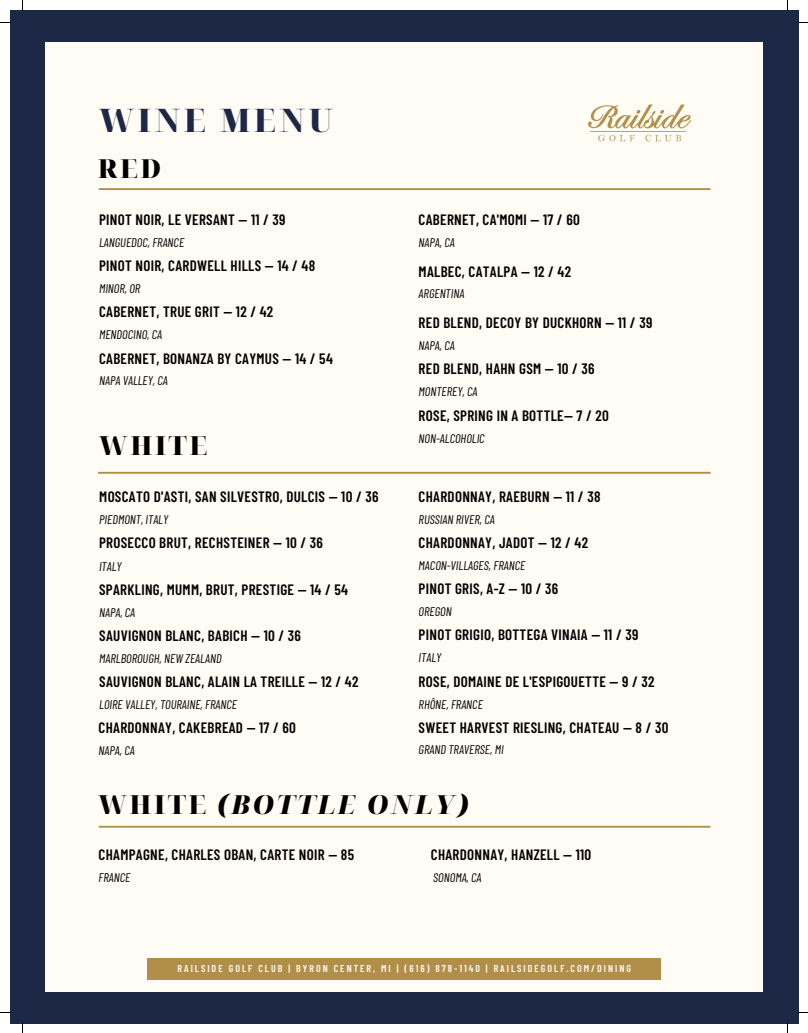
<style>
.page{position:relative;width:808px;height:1033px;background:#fff}
.page>*{position:absolute;margin:0;border:0;box-sizing:border-box;transform-origin:0 0}
.t1{font:900 32.38px "Noto Serif Display";letter-spacing:.1em;color:#1d2846}
.t2{font:italic 900 26.25px "Noto Serif Display";letter-spacing:.1em;color:#000}
.t3{font:900 26.25px "Noto Serif Display";letter-spacing:.1em;color:#000}
.t4{font:900 26.12px "Noto Serif Display";color:#000}
.t5{font:600 15px "Barlow Condensed";letter-spacing:.02em;color:#000}
.t6{font:italic 12.5px "Barlow Condensed";color:#000}
.t7{font:600 10px "Barlow Condensed";letter-spacing:.2em;color:#fffcf5}
.s1{font-style:normal}
</style>
<div class="page">
<div style="left:10px;top:10px;width:788px;height:1013px;background:#1d2846"></div>
<div style="left:46px;top:42px;width:716px;height:949px;background:#fffcf5"></div>
<img style="left:588px;top:104px;width:104px;height:38px">
<div style="left:147px;top:958px;width:513px;height:21px;background:#b18f48"></div>
<hr style="left:99px;top:188px;width:611px;height:2px;background:#b18f48">
<hr style="left:98px;top:472px;width:612px;height:2px;background:#b18f48">
<hr style="left:99px;top:825px;width:611px;height:2px;background:#b18f48">
<h1 class="t1" style="left:99px;top:98px;width:236px">WINE MENU</h1>
<h3 class="t4" style="left:98px;top:150px;width:65px">RED</h3>
<p class="t5" style="left:99px;top:210px;width:188px">PINOT NOIR, LE VERSANT — 11 / 39</p>
<p class="t5" style="left:418px;top:210px;width:163px">CABERNET, CA'MOMI — 17 / 60</p>
<p class="t6" style="left:99px;top:234px;width:87px">LANGUEDOC, FRANCE</p>
<p class="t6" style="left:418px;top:234px;width:38px">NAPA, CA</p>
<p class="t5" style="left:99px;top:256px;width:218px">PINOT NOIR, CARDWELL HILLS — 14 / 48</p>
<p class="t5" style="left:418px;top:262px;width:154px">MALBEC, CATALPA — 12 / 42</p>
<p class="t6" style="left:99px;top:280px;width:43px">MINOR, OR</p>
<p class="t6" style="left:418px;top:286px;width:47px">ARGENTINA</p>
<p class="t5" style="left:99px;top:302px;width:176px">CABERNET, TRUE GRIT — 12 / 42</p>
<p class="t6" style="left:99px;top:326px;width:65px">MENDOCINO, CA</p>
<p class="t5" style="left:99px;top:348px;width:235px">CABERNET, BONANZA BY CAYMUS — 14 / 54</p>
<p class="t6" style="left:99px;top:373px;width:70px">NAPA VALLEY, CA</p>
<p class="t5" style="left:418px;top:313px;width:235px">RED BLEND, DECOY BY DUCKHORN — 11 / 39</p>
<p class="t6" style="left:418px;top:337px;width:38px">NAPA, CA</p>
<p class="t5" style="left:418px;top:359px;width:177px">RED BLEND, HAHN GSM — 10 / 36</p>
<p class="t6" style="left:418px;top:383px;width:60px">MONTEREY, CA</p>
<p class="t5" style="left:418px;top:406px;width:192px">ROSE, SPRING IN A BOTTLE— 7 / 20</p>
<h2 class="t3" style="left:99px;top:427px;width:109px">WHITE</h2>
<p class="t6" style="left:418px;top:430px;width:68px">NON-ALCOHOLIC</p>
<p class="t5" style="left:99px;top:486px;width:281px">MOSCATO D'ASTI, SAN SILVESTRO, DULCIS — 10 / 36</p>
<p class="t5" style="left:418px;top:486px;width:183px">CHARDONNAY, RAEBURN — 11 / 38</p>
<p class="t6" style="left:99px;top:511px;width:70px">PIEDMONT, ITALY</p>
<p class="t6" style="left:418px;top:511px;width:78px">RUSSIAN RIVER, CA</p>
<p class="t5" style="left:99px;top:533px;width:225px">PROSECCO BRUT, RECHSTEINER — 10 / 36</p>
<p class="t5" style="left:418px;top:533px;width:171px">CHARDONNAY, JADOT — 12 / 42</p>
<p class="t6" style="left:99px;top:558px;width:24px">ITALY</p>
<p class="t6" style="left:418px;top:557px;width:108px">MACON-VILLAGES, FRANCE</p>
<p class="t5" style="left:99px;top:580px;width:250px">SPARKLING, MUMM, BRUT, PRESTIGE — 14 / 54</p>
<p class="t5" style="left:418px;top:579px;width:141px">PINOT GRIS, A-Z — 10 / 36</p>
<p class="t6" style="left:99px;top:604px;width:38px">NAPA, CA</p>
<p class="t6" style="left:418px;top:603px;width:35px">OREGON</p>
<p class="t5" style="left:99px;top:626px;width:203px">SAUVIGNON BLANC, BABICH — 10 / 36</p>
<p class="t5" style="left:418px;top:625px;width:221px">PINOT GRIGIO, BOTTEGA VINAIA — 11 / 39</p>
<p class="t6" style="left:99px;top:650px;width:124px">MARLBOROUGH, NEW ZEALAND</p>
<p class="t6" style="left:418px;top:649px;width:24px">ITALY</p>
<p class="t5" style="left:99px;top:672px;width:261px">SAUVIGNON BLANC, ALAIN LA TREILLE — 12 / 42</p>
<p class="t5" style="left:418px;top:672px;width:237px">ROSE, DOMAINE DE L'ESPIGOUETTE — 9 / 32</p>
<p class="t6" style="left:99px;top:696px;width:139px">LOIRE VALLEY, TOURAINE, FRANCE</p>
<p class="t6" style="left:418px;top:696px;width:66px">RHÔNE, FRANCE</p>
<p class="t5" style="left:99px;top:718px;width:199px">CHARDONNAY, CAKEBREAD — 17 / 60</p>
<p class="t5" style="left:418px;top:717px;width:251px">SWEET HARVEST RIESLING, CHATEAU — 8 / 30</p>
<p class="t6" style="left:99px;top:742px;width:38px">NAPA, CA</p>
<p class="t6" style="left:418px;top:741px;width:86px">GRAND TRAVERSE, MI</p>
<h2 class="t2" style="left:99px;top:785px;width:371px"><span class="s1">WHITE</span> (BOTTLE ONLY)</h2>
<p class="t5" style="left:99px;top:845px;width:257px">CHAMPAGNE, CHARLES OBAN, CARTE NOIR — 85</p>
<p class="t6" style="left:99px;top:869px;width:33px">FRANCE</p>
<p class="t5" style="left:431px;top:845px;width:162px">CHARDONNAY, HANZELL — 110</p>
<p class="t6" style="left:433px;top:869px;width:50px">SONOMA, CA</p>
<p class="t7" style="left:177px;top:962px;width:455px">RAILSIDE GOLF CLUB | BYRON CENTER, MI | (616) 878-1140 | RAILSIDEGOLF.COM/DINING</p>
</div>
